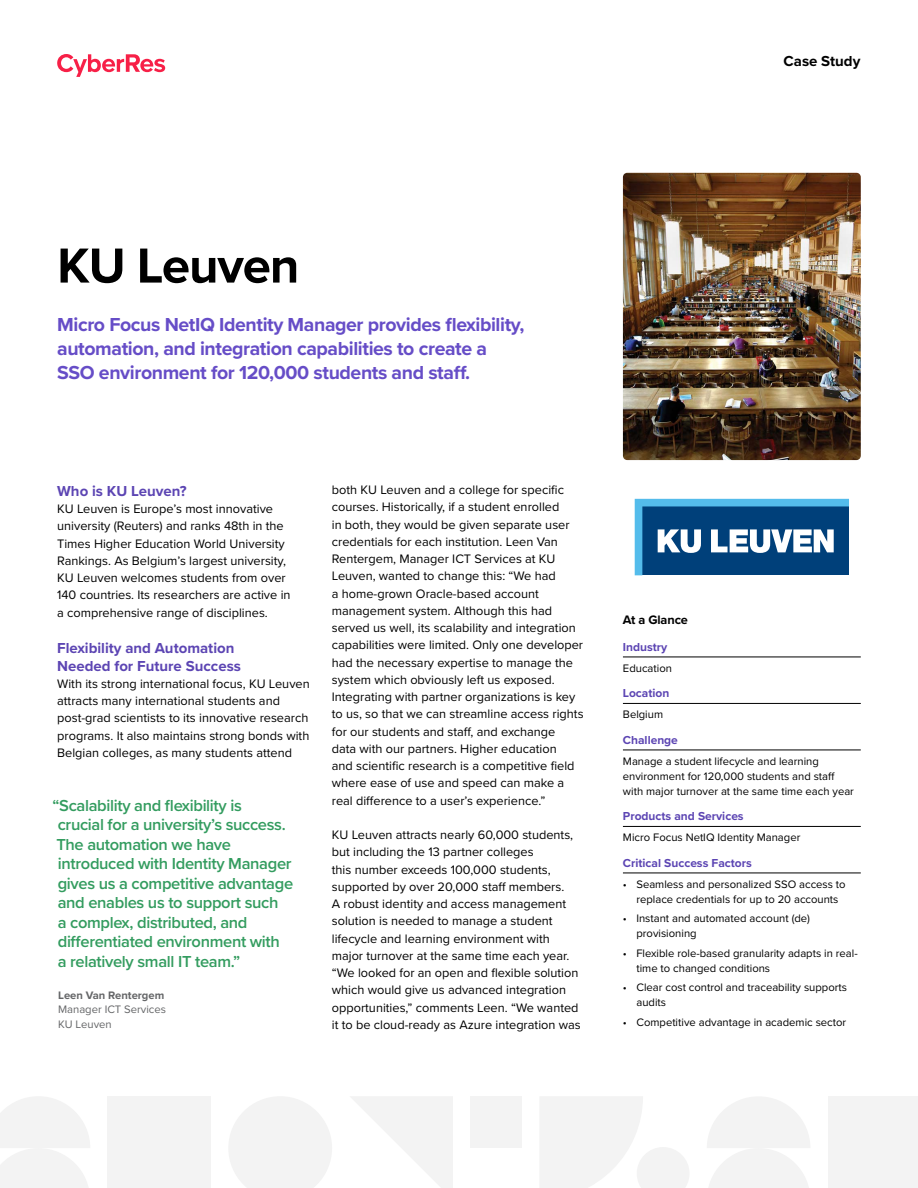
<style>
.page{position:relative;width:918px;height:1188px;background:#fff}
.page>*{position:absolute;margin:0;border:0;box-sizing:border-box;transform-origin:0 0}
.Title_34_36{font:700 51px "Proxima Nova";letter-spacing:-.02em;color:#000}
.Intro_13_16_Purple{font:700 19.5px/24px "Proxima Nova";letter-spacing:-.02em;color:#664dc7}
.Pull_Quote{font:600 16.5px/19.5px "Proxima Nova";letter-spacing:-.02em;color:#339c5f}
.Header_b_Level1{font:700 15px/18px "Proxima Nova";color:#5c45b3}
.Asset_Type{font:700 15px "Proxima Nova";color:#000}
.Body_c_8_5_11_5{font:12.75px/17.2px "Proxima Nova";color:#000}
.Sidebar_Header_B{font:700 12.75px "Proxima Nova";letter-spacing:-.01em;color:#000}
.Sidebar_Subhead{font:700 12px "Proxima Nova";color:#5c45b3}
.Body_d_7_5_10{font:11.25px/15px "Proxima Nova";color:#000}
.t1{font:11.25px "Proxima Nova";color:#656668}
.t2{font:700 11.25px "Proxima Nova";color:#656668}
</style>
<div class="page">
<hr style="left:623px;top:657px;width:238px;height:1px;background:#000">
<hr style="left:623px;top:703px;width:238px;height:1px;background:#000">
<hr style="left:623px;top:750px;width:238px;height:1px;background:#000">
<hr style="left:623px;top:826px;width:238px;height:1px;background:#000">
<hr style="left:623px;top:873px;width:238px;height:1px;background:#000">
<svg style="left:57px;top:54px;width:108px;height:23px"></svg>
<div style="left:828px;top:1096px;width:90px;height:92px;background:#f3f3f3"></div>
<div style="left:107px;top:1096px;width:104px;height:92px;background:#f3f3f3"></div>
<div style="left:470px;top:1096px;width:52px;height:52px;background:#f3f3f3"></div>
<svg style="left:351px;top:1097px;width:102px;height:91px"></svg>
<svg style="left:229px;top:1097px;width:103px;height:91px"></svg>
<svg style="left:540px;top:1097px;width:149px;height:91px"></svg>
<svg style="left:0;top:1097px;width:90px;height:91px"></svg>
<svg style="left:707px;top:1097px;width:103px;height:91px"></svg>
<img style="left:623px;top:173px;width:238px;height:287px">
<svg style="left:635px;top:499px;width:214px;height:76px;background:#336e9e"></svg>
<p class="Asset_Type" style="left:784px;top:50px;width:78px">Case Study</p>
<p class="Title_34_36" style="left:57px;top:228px;width:244px">KU Leuven</p>
<p class="Intro_13_16_Purple" style="left:57px;top:312px;width:469px">Micro Focus NetIQ Identity Manager provides flexibility, automation, and integration capabilities to create a<br>SSO environment for 120,000 students and staff.</p>
<p class="Header_b_Level1" style="left:57px;top:482px;width:131px">Who is KU Leuven?</p>
<p class="Body_c_8_5_11_5" style="left:57px;top:500px;width:235px">KU Leuven is Europe’s most innovative university (Reuters) and ranks 48th in the Times Higher Education World University Rankings. As Belgium’s largest university, KU Leuven welcomes students from over 140 countries. Its researchers are active in a comprehensive range of disciplines.</p>
<p class="Header_b_Level1" style="left:57px;top:638px;width:185px">Flexibility and Automation<br>Needed for Future Success</p>
<p class="Body_c_8_5_11_5" style="left:57px;top:674px;width:254px">With its strong international focus, KU Leuven attracts many international students and post-grad scientists to its innovative research programs. It also maintains strong bonds with Belgian colleges, as many students attend</p>
<p class="Pull_Quote" style="left:53px;top:795px;width:242px">“Scalability and flexibility is<br>crucial for a university’s success.<br>The automation we have introduced with Identity Manager gives us a competitive advantage and enables us to support such<br>a complex, distributed, and differentiated environment with<br>a relatively small IT team.”</p>
<p class="t2" style="left:58px;top:987px;width:108px">Leen Van Rentergem</p>
<p class="t1" style="left:58px;top:1001px;width:109px">Manager ICT Services</p>
<p class="t1" style="left:58px;top:1015px;width:55px">KU Leuven</p>
<p class="Body_c_8_5_11_5" style="left:332px;top:481px;width:253px">both KU Leuven and a college for specific courses. Historically, if a student enrolled<br>in both, they would be given separate user credentials for each institution. Leen Van Rentergem, Manager ICT Services at KU Leuven, wanted to change this: “We had<br>a home-grown Oracle-based account management system. Although this had served us well, its scalability and integration capabilities were limited. Only one developer had the necessary expertise to manage the system which obviously left us exposed.<br>Integrating with partner organizations is key to us, so that we can streamline access rights for our students and staff, and exchange<br>data with our partners. Higher education<br>and scientific research is a competitive field where ease of use and speed can make a real difference to a user’s experience.”</p>
<p class="Body_c_8_5_11_5" style="left:332px;top:826px;width:251px">KU Leuven attracts nearly 60,000 students, but including the 13 partner colleges<br>this number exceeds 100,000 students, supported by over 20,000 staff members.<br>A robust identity and access management solution is needed to manage a student lifecycle and learning environment with major turnover at the same time each year. “We looked for an open and flexible solution which would give us advanced integration opportunities,” comments Leen. “We wanted it to be cloud-ready as Azure integration was</p>
<p class="Sidebar_Header_B" style="left:623px;top:610px;width:67px">At a Glance</p>
<p class="Sidebar_Subhead" style="left:623px;top:638px;width:46px">Industry</p>
<p class="Body_d_7_5_10" style="left:623px;top:660px;width:51px">Education</p>
<p class="Sidebar_Subhead" style="left:623px;top:684px;width:48px">Location</p>
<p class="Body_d_7_5_10" style="left:623px;top:707px;width:42px">Belgium</p>
<p class="Sidebar_Subhead" style="left:623px;top:731px;width:57px">Challenge</p>
<p class="Body_d_7_5_10" style="left:623px;top:753px;width:233px">Manage a student lifecycle and learning environment for 120,000 students and staff with major turnover at the same time each year</p>
<p class="Sidebar_Subhead" style="left:623px;top:807px;width:122px">Products and Services</p>
<p class="Body_d_7_5_10" style="left:623px;top:830px;width:179px">Micro Focus NetIQ Identity Manager</p>
<p class="Sidebar_Subhead" style="left:623px;top:854px;width:130px">Critical Success Factors</p>
<p class="Body_d_7_5_10" style="left:623px;top:876px;width:224px;text-align:center">• Seamless and personalized SSO access to replace credentials for up to 20 accounts</p>
<p class="Body_d_7_5_10" style="left:636px;top:911px;width:175px;text-indent:-14px">• Instant and automated account (de) provisioning</p>
<p class="Body_d_7_5_10" style="left:636px;top:945px;width:223px;text-indent:-14px">• Flexible role-based granularity adapts in real&shy;time to changed conditions</p>
<p class="Body_d_7_5_10" style="left:636px;top:980px;width:212px;text-indent:-14px">• Clear cost control and traceability supports audits</p>
<p class="Body_d_7_5_10" style="left:623px;top:1014px;width:225px">• Competitive advantage in academic sector</p>
</div>
